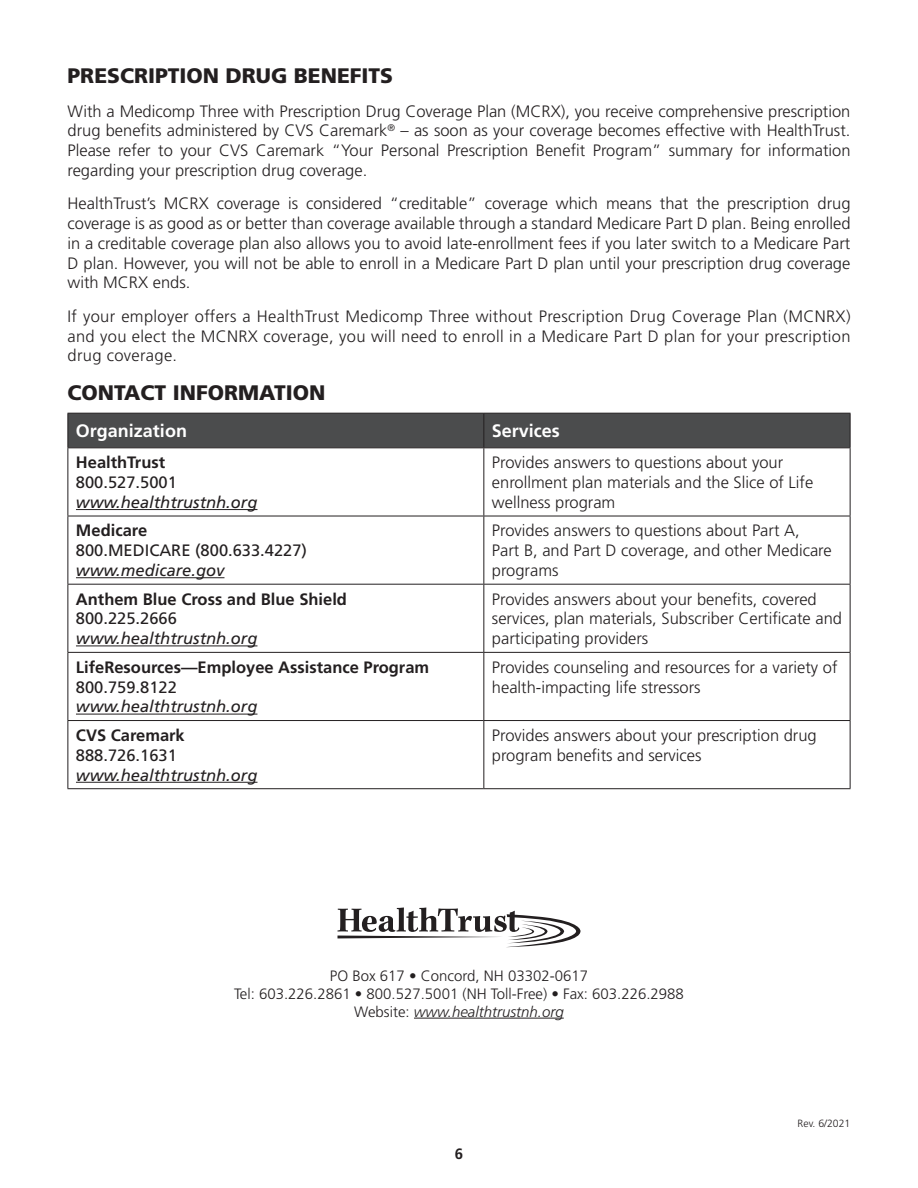
<style>
.page{position:relative;width:918px;height:1188px;background:#fff}
.page>*{position:absolute;margin:0;border:0;box-sizing:border-box;transform-origin:0 0}
.t1{font:900 21px "Frutiger LT Std";color:#231f20}
.t2{font:700 18px "Frutiger LT Std";color:#fff}
.t3{font:300 16.5px/19.8px "Frutiger LT Std";color:#231f20}
.t4{font:italic 16.5px "Frutiger LT Std";color:#231f20}
.t5{font:700 16.5px "Frutiger LT Std";color:#231f20}
.t6{font:16.5px "Frutiger LT Std";color:#231f20}
.t7{font:300 15px/18px "Frutiger LT Std";color:#231f20;text-align:center}
.t8{font:700 15px "Frutiger LT Std";color:#231f20}
.t9{font:300 10.5px "Frutiger LT Std";color:#231f20}
.s1{font-style:italic}
</style>
<div class="page">
<div style="left:69px;top:414px;width:781px;height:33px;background:#4b4c4d"></div>
<svg style="left:69px;top:448px;width:781px;height:340px"></svg>
<hr style="left:68px;top:413px;width:416px;height:1px;background:#231f20">
<hr style="left:68px;top:414px;width:1px;height:33px;background:#231f20">
<hr style="left:484px;top:413px;width:366px;height:1px;background:#231f20">
<hr style="left:483px;top:414px;width:1px;height:33px;background:#231f20">
<hr style="left:850px;top:414px;width:1px;height:33px;background:#231f20">
<hr style="left:68px;top:447px;width:416px;height:1px;background:#231f20">
<hr style="left:68px;top:448px;width:1px;height:68px;background:#231f20">
<hr style="left:484px;top:447px;width:366px;height:1px;background:#231f20">
<hr style="left:483px;top:448px;width:1px;height:68px;background:#231f20">
<hr style="left:850px;top:448px;width:1px;height:68px;background:#231f20">
<hr style="left:68px;top:516px;width:416px;height:1px;background:#231f20">
<hr style="left:68px;top:516px;width:1px;height:68px;background:#231f20">
<hr style="left:484px;top:516px;width:366px;height:1px;background:#231f20">
<hr style="left:483px;top:516px;width:1px;height:68px;background:#231f20">
<hr style="left:850px;top:516px;width:1px;height:68px;background:#231f20">
<hr style="left:68px;top:584px;width:416px;height:1px;background:#231f20">
<hr style="left:68px;top:585px;width:1px;height:67px;background:#231f20">
<hr style="left:484px;top:584px;width:366px;height:1px;background:#231f20">
<hr style="left:483px;top:585px;width:1px;height:67px;background:#231f20">
<hr style="left:850px;top:585px;width:1px;height:67px;background:#231f20">
<hr style="left:68px;top:652px;width:416px;height:1px;background:#231f20">
<hr style="left:68px;top:653px;width:1px;height:67px;background:#231f20">
<hr style="left:484px;top:652px;width:366px;height:1px;background:#231f20">
<hr style="left:483px;top:653px;width:1px;height:67px;background:#231f20">
<hr style="left:850px;top:653px;width:1px;height:67px;background:#231f20">
<hr style="left:68px;top:720px;width:416px;height:1px;background:#231f20">
<hr style="left:68px;top:721px;width:1px;height:67px;background:#231f20">
<hr style="left:484px;top:720px;width:366px;height:1px;background:#231f20">
<hr style="left:483px;top:721px;width:1px;height:67px;background:#231f20">
<hr style="left:850px;top:721px;width:1px;height:67px;background:#231f20">
<hr style="left:68px;top:788px;width:416px;height:1px;background:#231f20">
<hr style="left:484px;top:788px;width:366px;height:1px;background:#231f20">
<hr style="left:76px;top:509px;width:181px;height:1px;background:#231f20">
<hr style="left:76px;top:577px;width:148px;height:1px;background:#231f20">
<hr style="left:76px;top:646px;width:181px;height:1px;background:#231f20">
<hr style="left:76px;top:714px;width:181px;height:1px;background:#231f20">
<hr style="left:76px;top:782px;width:181px;height:1px;background:#231f20">
<hr style="left:414px;top:1018px;width:150px;height:1px;background:#231f20">
<svg style="left:338px;top:908px;width:242px;height:39px"></svg>
<p class="t1" style="left:68px;top:63px;width:327px">PRESCRIPTION DRUG BENEFITS</p>
<p class="t3" style="left:68px;top:101px;width:785px;text-align:justify">With a Medicomp Three with Prescription Drug Coverage Plan (MCRX), you receive comprehensive prescription drug benefits administered by CVS Caremark<sup>®</sup> – as soon as your coverage becomes effective with HealthTrust.<br>Please refer to your CVS Caremark “Your Personal Prescription Benefit Program” summary for information regarding your prescription drug coverage.</p>
<p class="t3" style="left:68px;top:194px;width:785px;text-align:justify">HealthTrust’s MCRX coverage is considered “creditable” coverage which means that the prescription drug coverage is as good as or better than coverage available through a standard Medicare Part D plan. Being enrolled in a creditable coverage plan also allows you to avoid late-enrollment fees if you later switch to a Medicare Part D plan. However, you will not be able to enroll in a Medicare Part D plan until your prescription drug coverage with MCRX ends.</p>
<p class="t3" style="left:68px;top:306px;width:785px;text-align:justify">If your employer offers a HealthTrust Medicomp Three without Prescription Drug Coverage Plan (MCNRX) and you elect the MCNRX coverage, you will need to enroll in a Medicare Part D plan for your prescription drug coverage.</p>
<p class="t1" style="left:68px;top:380px;width:259px">CONTACT INFORMATION</p>
<p class="t2" style="left:76px;top:420px;width:113px">Organization</p>
<p class="t2" style="left:492px;top:420px;width:70px">Services</p>
<p class="t5" style="left:76px;top:453px;width:91px">HealthTrust</p>
<p class="t6" style="left:76px;top:473px;width:102px">800.527.5001</p>
<p class="t4" style="left:76px;top:493px;width:183px">www.healthtrustnh.org</p>
<p class="t3" style="left:492px;top:453px;width:323px">Provides answers to questions about your enrollment plan materials and the Slice of Life wellness program</p>
<p class="t5" style="left:76px;top:521px;width:73px">Medicare</p>
<p class="t6" style="left:76px;top:541px;width:233px">800.MEDICARE (800.633.4227)</p>
<p class="t4" style="left:76px;top:561px;width:150px">www.medicare.gov</p>
<p class="t5" style="left:76px;top:589px;width:273px">Anthem Blue Cross and Blue Shield</p>
<p class="t6" style="left:76px;top:609px;width:102px">800.225.2666</p>
<p class="t4" style="left:76px;top:629px;width:183px">www.healthtrustnh.org</p>
<p class="t5" style="left:76px;top:657px;width:355px">LifeResources—Employee Assistance Program</p>
<p class="t6" style="left:76px;top:677px;width:102px">800.759.8122</p>
<p class="t4" style="left:76px;top:697px;width:183px">www.healthtrustnh.org</p>
<p class="t5" style="left:76px;top:726px;width:110px">CVS Caremark</p>
<p class="t6" style="left:76px;top:745px;width:102px">888.726.1631</p>
<p class="t4" style="left:76px;top:765px;width:183px">www.healthtrustnh.org</p>
<p class="t3" style="left:492px;top:521px;width:341px">Provides answers to questions about Part A,<br>Part B, and Part D coverage, and other Medicare programs</p>
<p class="t3" style="left:492px;top:589px;width:352px">Provides answers about your benefits, covered services, plan materials, Subscriber Certificate and participating providers</p>
<p class="t3" style="left:492px;top:657px;width:347px">Provides counseling and resources for a variety of health-impacting life stressors</p>
<p class="t3" style="left:492px;top:726px;width:326px">Provides answers about your prescription drug program benefits and services</p>
<p class="t7" style="left:234px;top:967px;width:451px">PO Box 617 • Concord, NH 03302-0617<br>Tel: 603.226.2861 • 800.527.5001 (NH Toll-Free) • Fax: 603.226.2988<br>Website: <span class="s1">www.healthtrustnh.org</span></p>
<p class="t8" style="left:455px;top:1145px;width:10px">6</p>
<p class="t9" style="left:798px;top:1117px;width:54px">Rev. 6/2021</p>
</div>
